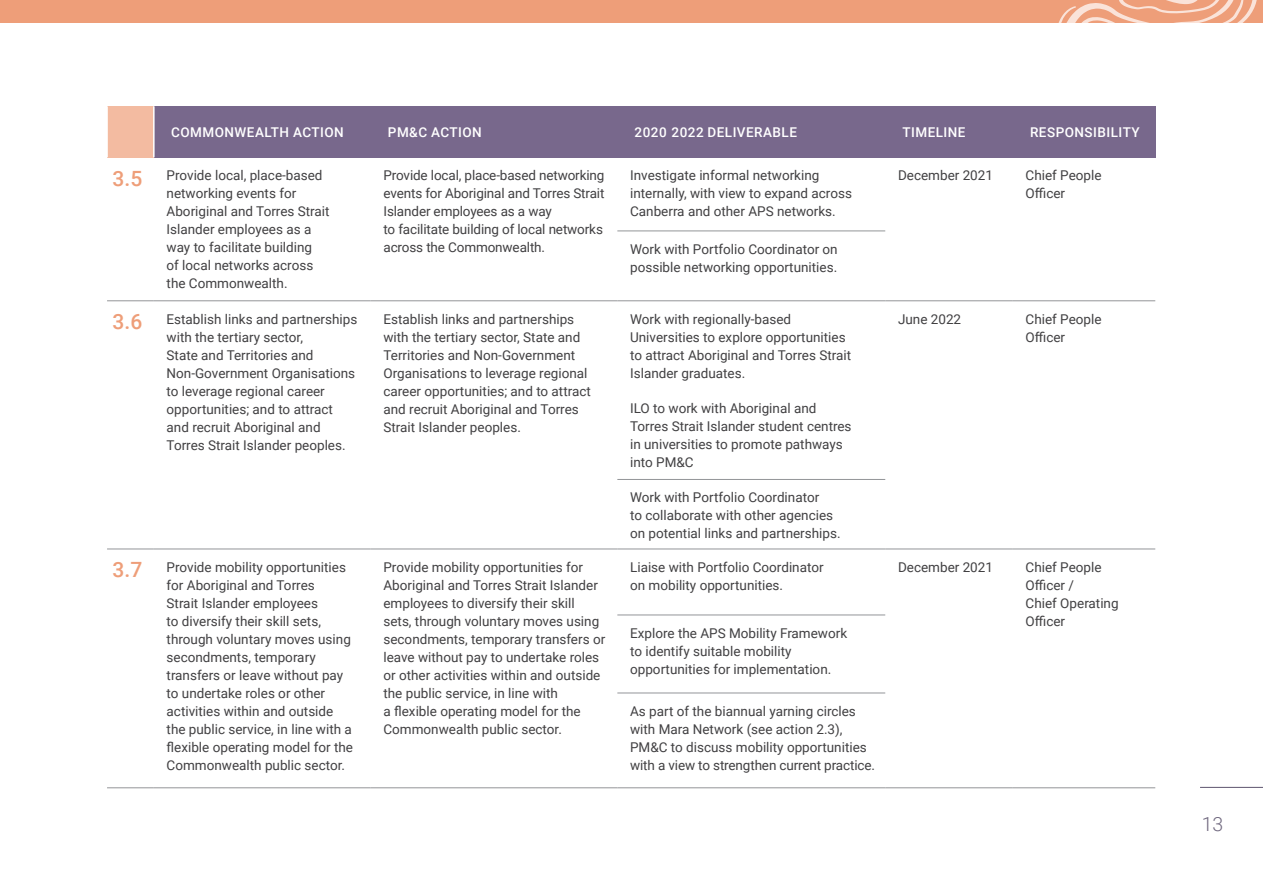
<style>
.page{position:relative;width:1263px;height:893px;background:#fff}
.page>*{position:absolute;margin:0;border:0;box-sizing:border-box;transform-origin:0 0}
.t1{font:500 21px "Roboto";color:#ee9e79}
.t2{font:300 19.5px "Roboto";color:#6f677e}
.t3{font:13.5px/18px "Roboto";color:#414042}
.t4{font:500 13.5px "Roboto";letter-spacing:.035em;color:#fff}
</style>
<div class="page">
<hr style="left:1200px;top:787px;width:63px;height:1px;background:#6f677e">
<div style="left:0;top:0;width:1263px;height:22px;background:#ee9e79"></div>
<svg style="left:1056px;top:0;width:202px;height:158px"></svg>
<hr style="left:1013px;top:787px;width:142px;height:1px;background:#939598">
<hr style="left:107px;top:787px;width:47px;height:1px;background:#939598">
<hr style="left:154px;top:787px;width:217px;height:1px;background:#939598">
<hr style="left:371px;top:787px;width:246px;height:1px;background:#939598">
<hr style="left:617px;top:787px;width:268px;height:1px;background:#939598">
<hr style="left:885px;top:787px;width:128px;height:1px;background:#939598">
<hr style="left:617px;top:693px;width:268px;height:1px;background:#939598">
<hr style="left:617px;top:615px;width:268px;height:1px;background:#939598">
<hr style="left:107px;top:549px;width:47px;height:1px;background:#939598">
<hr style="left:154px;top:549px;width:217px;height:1px;background:#939598">
<hr style="left:371px;top:549px;width:246px;height:1px;background:#939598">
<hr style="left:617px;top:549px;width:268px;height:1px;background:#939598">
<hr style="left:885px;top:549px;width:128px;height:1px;background:#939598">
<hr style="left:1013px;top:549px;width:142px;height:1px;background:#939598">
<hr style="left:617px;top:479px;width:268px;height:1px;background:#939598">
<hr style="left:1013px;top:301px;width:142px;height:1px;background:#939598">
<hr style="left:107px;top:301px;width:47px;height:1px;background:#939598">
<hr style="left:154px;top:301px;width:217px;height:1px;background:#939598">
<hr style="left:371px;top:301px;width:246px;height:1px;background:#939598">
<hr style="left:617px;top:301px;width:268px;height:1px;background:#939598">
<hr style="left:885px;top:301px;width:128px;height:1px;background:#939598">
<hr style="left:617px;top:231px;width:268px;height:1px;background:#939598">
<hr style="left:1154px;top:106px;width:2px;height:51px;background:#fff">
<div style="left:107px;top:106px;width:47px;height:51px;background:#f3bba1"></div>
<div style="left:154px;top:106px;width:217px;height:51px;background:#78688c"></div>
<div style="left:371px;top:106px;width:246px;height:51px;background:#78688c"></div>
<div style="left:617px;top:106px;width:268px;height:51px;background:#78688c"></div>
<div style="left:885px;top:106px;width:128px;height:51px;background:#78688c"></div>
<div style="left:1013px;top:106px;width:142px;height:51px;background:#78688c"></div>
<hr style="left:153px;top:106px;width:2px;height:51px;background:#fff">
<hr style="left:106px;top:106px;width:2px;height:51px;background:#fff">
<h1 class="t1" style="left:113px;top:163px;width:31px">3.5</h1>
<p class="t4" style="left:171px;top:123px;width:174px">COMMONWEALTH ACTION</p>
<p class="t4" style="left:388px;top:123px;width:95px">PM&amp;C ACTION</p>
<p class="t4" style="left:634px;top:123px;width:164px">2020 2022 DELIVERABLE</p>
<p class="t4" style="left:902px;top:123px;width:65px">TIMELINE</p>
<p class="t4" style="left:1030px;top:123px;width:111px">RESPONSIBILITY</p>
<p class="t3" style="left:167px;top:166px;width:157px">Provide local, place-based</p>
<p class="t3" style="left:383px;top:166px;width:222px">Provide local, place-based networking</p>
<p class="t3" style="left:167px;top:184px;width:131px">networking events for</p>
<p class="t3" style="left:383px;top:184px;width:223px">events for Aboriginal and Torres Strait</p>
<p class="t3" style="left:167px;top:202px;width:164px">Aboriginal and Torres Strait</p>
<p class="t3" style="left:383px;top:202px;width:170px">Islander employees as a way</p>
<p class="t3" style="left:167px;top:220px;width:146px">Islander employees as a</p>
<p class="t3" style="left:383px;top:220px;width:221px">to facilitate building of local networks</p>
<p class="t3" style="left:167px;top:238px;width:147px">way to facilitate building</p>
<p class="t3" style="left:383px;top:238px;width:163px">across the Commonwealth.</p>
<p class="t3" style="left:167px;top:256px;width:148px">of local networks across the Commonwealth.</p>
<p class="t3" style="left:630px;top:166px;width:191px">Investigate informal networking</p>
<p class="t3" style="left:898px;top:166px;width:97px">December 2021</p>
<p class="t3" style="left:1025px;top:166px;width:77px">Chief People</p>
<p class="t3" style="left:630px;top:184px;width:223px">internally, with view to expand across</p>
<p class="t3" style="left:1025px;top:184px;width:41px">Officer</p>
<p class="t3" style="left:630px;top:202px;width:207px">Canberra and other APS networks.</p>
<p class="t3" style="left:630px;top:239px;width:209px">Work with Portfolio Coordinator on possible networking opportunities.</p>
<h1 class="t1" style="left:113px;top:307px;width:31px">3.6</h1>
<p class="t3" style="left:167px;top:309px;width:192px">Establish links and partnerships</p>
<p class="t3" style="left:383px;top:309px;width:192px">Establish links and partnerships</p>
<p class="t3" style="left:167px;top:327px;width:138px">with the tertiary sector,</p>
<p class="t3" style="left:383px;top:327px;width:198px">with the tertiary sector, State and</p>
<p class="t3" style="left:167px;top:345px;width:148px">State and Territories and</p>
<p class="t3" style="left:383px;top:345px;width:193px">Territories and Non-Government</p>
<p class="t3" style="left:167px;top:363px;width:190px">Non-Government Organisations</p>
<p class="t3" style="left:383px;top:363px;width:206px">Organisations to leverage regional</p>
<p class="t3" style="left:167px;top:381px;width:160px">to leverage regional career</p>
<p class="t3" style="left:383px;top:381px;width:209px">career opportunities; and to attract</p>
<p class="t3" style="left:167px;top:399px;width:168px">opportunities; and to attract</p>
<p class="t3" style="left:383px;top:399px;width:197px">and recruit Aboriginal and Torres</p>
<p class="t3" style="left:167px;top:417px;width:156px">and recruit Aboriginal and</p>
<p class="t3" style="left:383px;top:417px;width:139px">Strait Islander peoples.</p>
<p class="t3" style="left:167px;top:435px;width:181px">Torres Strait Islander peoples.</p>
<p class="t3" style="left:630px;top:309px;width:222px">Work with regionally-based<br>Universities to explore opportunities to attract Aboriginal and Torres Strait<br>Islander graduates.</p>
<p class="t3" style="left:898px;top:309px;width:65px">June 2022</p>
<p class="t3" style="left:1025px;top:309px;width:77px">Chief People<br>Officer</p>
<p class="t3" style="left:630px;top:398px;width:223px">ILO to work with Aboriginal and<br>Torres Strait Islander student centres in universities to promote pathways into PM&amp;C</p>
<p class="t3" style="left:630px;top:488px;width:212px">Work with Portfolio Coordinator<br>to collaborate with other agencies on potential links and partnerships.</p>
<h1 class="t1" style="left:113px;top:555px;width:31px">3.7</h1>
<p class="t3" style="left:167px;top:558px;width:188px">Provide mobility opportunities for Aboriginal and Torres<br>Strait Islander employees<br>to diversify their skill sets, through voluntary moves using secondments, temporary transfers or leave without pay to undertake roles or other activities within and outside the public service, in line with a flexible operating model for the<br>Commonwealth public sector.</p>
<p class="t3" style="left:383px;top:557px;width:223px">Provide mobility opportunities for Aboriginal and Torres Strait Islander employees to diversify their skill sets, through voluntary moves using secondments, temporary transfers or leave without pay to undertake roles or other activities within and outside the public service, in line with<br>a flexible operating model for the Commonwealth public sector.</p>
<p class="t3" style="left:630px;top:557px;width:195px">Liaise with Portfolio Coordinator</p>
<p class="t3" style="left:898px;top:557px;width:97px">December 2021</p>
<p class="t3" style="left:1025px;top:557px;width:77px">Chief People</p>
<p class="t3" style="left:630px;top:575px;width:154px">on mobility opportunities.</p>
<p class="t3" style="left:1025px;top:575px;width:95px">Officer /<br>Chief Operating<br>Officer</p>
<p class="t3" style="left:630px;top:623px;width:219px">Explore the APS Mobility Framework to identify suitable mobility opportunities for implementation.</p>
<p class="t3" style="left:630px;top:701px;width:246px">As part of the biannual yarning circles with Mara Network (see action 2.3), PM&amp;C to discuss mobility opportunities with a view to strengthen current practice.</p>
<h2 class="t2" style="left:1202px;top:810px;width:23px">13</h2>
</div>
